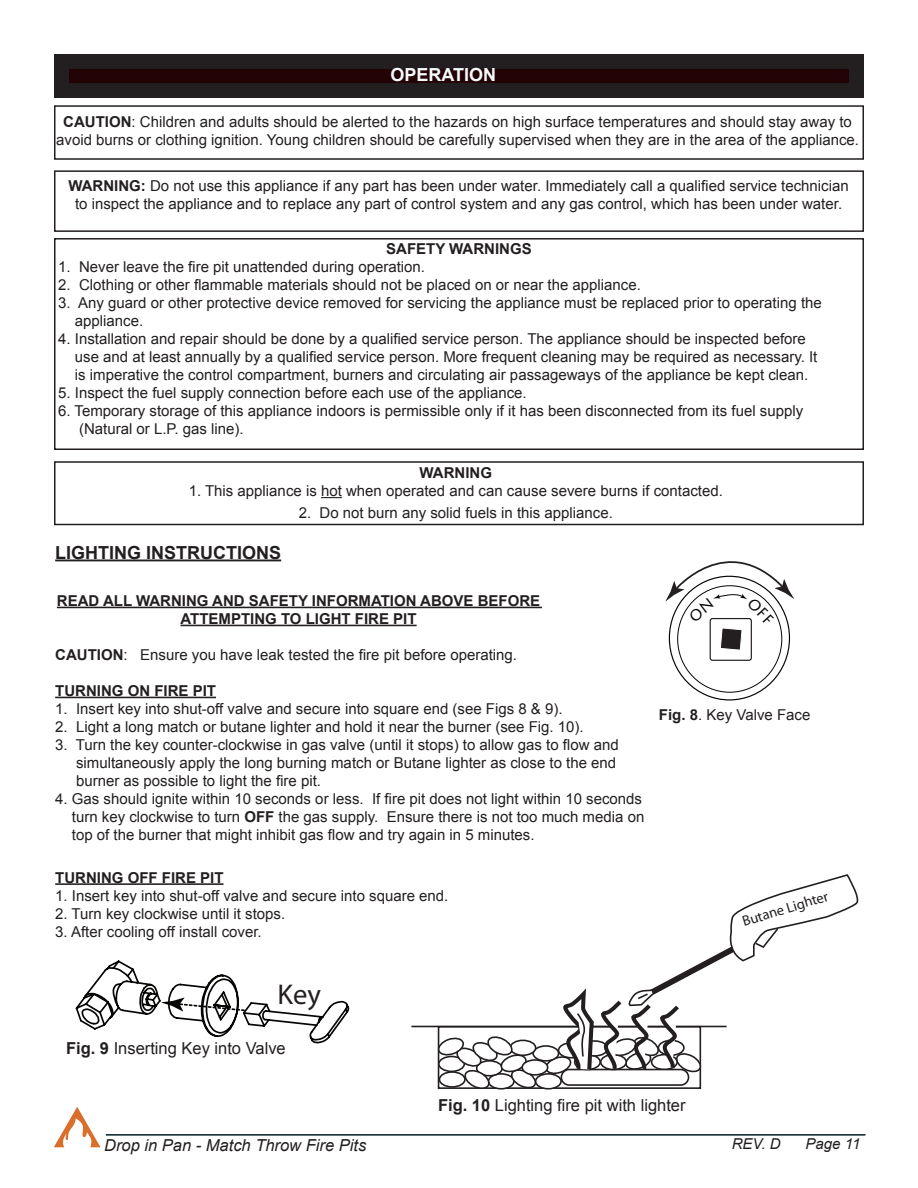
<style>
.page{position:relative;width:918px;height:1188px;background:#fff}
.page>*{position:absolute;margin:0;border:0;box-sizing:border-box;transform-origin:0 0}
.t1{font:28.65px "Myriad Pro";color:#231f20}
.t2{font:700 18px "Arial";color:#231f20}
.t3{font:700 18px "Arial";color:#f6fafc}
.t4{font:16.5px "Arial";color:#231f20}
.t5{font:italic 16.5px "Arial";color:#231f20}
.t6{font:15px/18px "Arial";color:#231f20}
.t7{font:700 15px/18px "Arial";color:#231f20;text-align:center}
.t8{font:italic 15px "Arial";color:#231f20}
.t9{font:14.55px "Myriad Pro";color:#231f20}
.s1{font-weight:700}
</style>
<div class="page">
<hr style="left:106px;top:1134px;width:759px;height:2px;background:#001f20">
<svg style="left:54px;top:1107px;width:46px;height:40px"></svg>
<div style="left:54px;top:105px;width:810px;height:55px;border:2px solid #231f20"></div>
<div style="left:54px;top:170px;width:810px;height:62px;border:2px solid #231f20"></div>
<div style="left:62px;top:62px;width:794px;height:28px;background:#230305"></div>
<div style="left:54px;top:54px;width:810px;height:44px;border:15px solid #231f20"></div>
<div style="left:54px;top:238px;width:810px;height:212px;border:2px solid #231f20"></div>
<svg style="left:321px;top:497px;width:21px;height:1px"></svg>
<div style="left:54px;top:461px;width:810px;height:64px;border:2px solid #231f20"></div>
<hr style="left:55px;top:560px;width:226px;height:1px;background:#231f20">
<svg style="left:75px;top:960px;width:275px;height:84px"></svg>
<div style="left:710px;top:618px;width:42px;height:43px;border:1px solid #221d1e;border-radius:2px"></div>
<div style="left:438px;top:1026px;width:263px;height:63px;border:2px solid #231f20"></div>
<hr style="left:411px;top:1026px;width:316px;height:1px;background:#231f20">
<div style="left:488px;top:1073px;width:27px;height:17px;border:2px solid #231f20;border-radius:50%"></div>
<div style="left:536px;top:1074px;width:25px;height:15px;background:#fff;border-radius:50%"></div>
<div style="left:535px;top:1073px;width:27px;height:17px;border:2px solid #231f20;border-radius:50%"></div>
<div style="left:561px;top:1069px;width:128px;height:17px;border:2px solid #231f20;border-radius:8px"></div>
<div style="left:521px;top:1059px;width:27px;height:17px;border:2px solid #231f20;border-radius:50%"></div>
<div style="left:532px;top:1045px;width:27px;height:17px;border:2px solid #231f20;border-radius:50%"></div>
<svg style="left:437px;top:1034px;width:100px;height:55px"></svg>
<svg style="left:543px;top:875px;width:316px;height:202px"></svg>
<hr style="left:57px;top:607px;width:485px;height:1px;background:#231f20">
<hr style="left:181px;top:625px;width:236px;height:1px;background:#231f20">
<hr style="left:55px;top:697px;width:161px;height:1px;background:#231f20">
<hr style="left:55px;top:883px;width:169px;height:2px;background:#231f20">
<svg style="left:665px;top:561px;width:129px;height:90px"></svg>
<p class="t3" style="left:390px;top:63px;width:107px">OPERATION</p>
<p class="t6" style="left:56px;top:113px;width:804px;text-align:center"><span class="s1">CAUTION</span>: Children and adults should be alerted to the hazards on high surface temperatures and should stay away to avoid burns or clothing ignition. Young children should be carefully supervised when they are in the area of the appliance.</p>
<p class="t6" style="left:68px;top:176px;width:782px;text-align:center"><span class="s1">WARNING:</span> Do not use this appliance if any part has been under water. Immediately call a qualified service technician to inspect the appliance and to replace any part of control system and any gas control, which has been under water.</p>
<p class="t7" style="left:386px;top:241px;width:147px">SAFETY WARNINGS</p>
<p class="t6" style="left:58px;top:258px;width:368px">1. Never leave the fire pit unattended during operation.</p>
<p class="t6" style="left:58px;top:276px;width:584px">2. Clothing or other flammable materials should not be placed on or near the appliance.</p>
<p class="t6" style="left:75px;top:294px;width:749px;text-indent:-17px">3. Any guard or other protective device removed for servicing the appliance must be replaced prior to operating the appliance.</p>
<p class="t6" style="left:75px;top:330px;width:744px;text-indent:-17px">4. Installation and repair should be done by a qualified service person. The appliance should be inspected before use and at least annually by a qualified service person. More frequent cleaning may be required as necessary. It is imperative the control compartment, burners and circulating air passageways of the appliance be kept clean.</p>
<p class="t6" style="left:58px;top:384px;width:470px">5. Inspect the fuel supply connection before each use of the appliance.</p>
<p class="t6" style="left:79px;top:402px;width:726px;text-indent:-21px">6. Temporary storage of this appliance indoors is permissible only if it has been disconnected from its fuel supply (Natural or L.P. gas line).</p>
<p class="t7" style="left:420px;top:464px;width:74px">WARNING</p>
<p class="t6" style="left:189px;top:482px;width:536px">1. This appliance is hot when operated and can cause severe burns if contacted.</p>
<p class="t6" style="left:299px;top:504px;width:316px">2. Do not burn any solid fuels in this appliance.</p>
<p class="t2" style="left:55px;top:540px;width:228px">LIGHTING INSTRUCTIONS</p>
<p class="t7" style="left:57px;top:592px;width:485px">READ ALL WARNING AND SAFETY INFORMATION ABOVE BEFORE<br>ATTEMPTING TO LIGHT FIRE PIT</p>
<p class="t6" style="left:55px;top:646px;width:463px"><span class="s1">CAUTION</span>: Ensure you have leak tested the fire pit before operating.</p>
<p class="t7" style="left:55px;top:682px;width:162px">TURNING ON FIRE PIT</p>
<p class="t6" style="left:55px;top:700px;width:509px">1. Insert key into shut-off valve and secure into square end (see Figs 8 &amp; 9).</p>
<p class="t6" style="left:55px;top:718px;width:530px">2. Light a long match or butane lighter and hold it near the burner (see Fig. 10).</p>
<p class="t6" style="left:55px;top:736px;width:565px">3. Turn the key counter-clockwise in gas valve (until it stops) to allow gas to flow and</p>
<p class="t6" style="left:76px;top:754px;width:542px">simultaneously apply the long burning match or Butane lighter as close to the end</p>
<p class="t6" style="left:76px;top:772px;width:247px">burner as possible to light the fire pit.</p>
<p class="t6" style="left:55px;top:790px;width:588px">4. Gas should ignite within 10 seconds or less. If fire pit does not light within 10 seconds</p>
<p class="t6" style="left:72px;top:808px;width:574px">turn key clockwise to turn <span class="s1">OFF</span> the gas supply. Ensure there is not too much media on</p>
<p class="t6" style="left:72px;top:826px;width:464px">top of the burner that might inhibit gas flow and try again in 5 minutes.</p>
<p class="t7" style="left:55px;top:869px;width:170px">TURNING OFF FIRE PIT</p>
<p class="t6" style="left:55px;top:886px;width:395px">1. Insert key into shut-off valve and secure into square end.</p>
<p class="t6" style="left:55px;top:904px;width:232px">2. Turn key clockwise until it stops.</p>
<p class="t6" style="left:55px;top:922px;width:208px">3. After cooling off install cover.</p>
<p class="t6" style="left:659px;top:706px;width:153px"><span class="s1">Fig. 8</span>. Key Valve Face</p>
<p class="t9" style="left:740px;top:913px;width:91px;rotate:-17deg">Butane Lighter</p>
<p class="t1" style="left:278px;top:976px;width:45px">Key</p>
<p class="t4" style="left:66px;top:1037px;width:221px"><span class="s1">Fig. 9</span> Inserting Key into Valve</p>
<p class="t4" style="left:438px;top:1094px;width:249px"><span class="s1">Fig. 10</span> Lighting fire pit with lighter</p>
<p class="t5" style="left:104px;top:1135px;width:264px">Drop in Pan - Match Throw Fire Pits</p>
<p class="t8" style="left:732px;top:1134px;width:50px">REV. D</p>
<p class="t8" style="left:806px;top:1134px;width:56px">Page 11</p>
</div>
